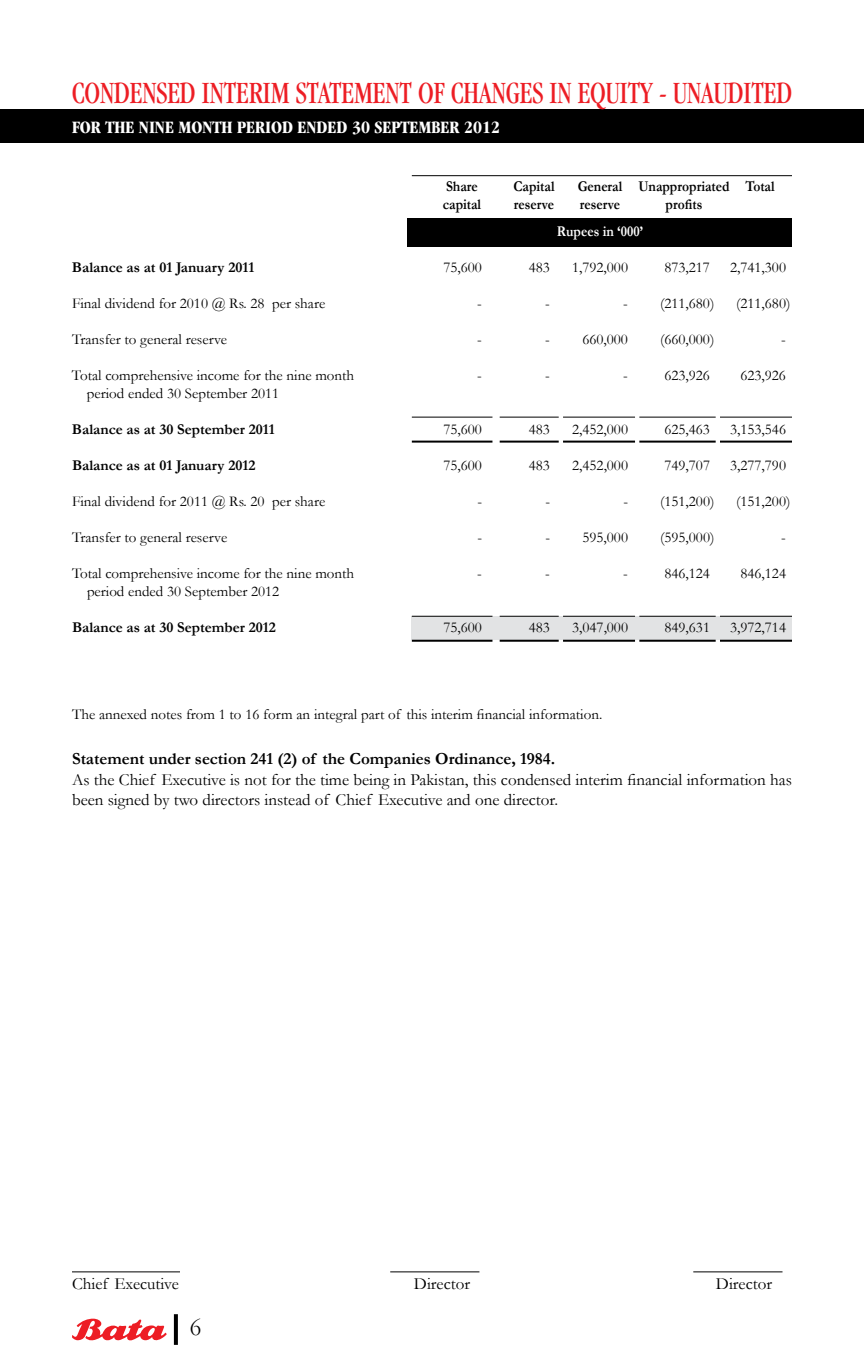
<style>
.page{position:relative;width:864px;height:1368px;background:#fff}
.page>*{position:absolute;margin:0;border:0;box-sizing:border-box;transform-origin:0 0}
.t1{font:condensed 32px "Garamond";color:#ed1d24;scale:.88 1}
.t2{font:300 22px "Garamond";color:#000}
.t3{font:700 condensed 18px "Garamond";color:#fff}
.t4{font:17px/20.4px "Garamond";color:#000}
.t5{font:700 17px "Garamond";color:#000}
.t6{font:15px "Garamond";color:#000}
.t7{font:700 15px "Garamond";color:#000}
.t8{font:700 15px "Garamond";color:#000;scale:.9 1}
.t9{font:700 15px "Garamond";color:#fff;scale:.9 1}
</style>
<div class="page">
<svg style="left:72px;top:1319px;width:95px;height:22px"></svg>
<svg style="left:174px;top:1314px;width:4px;height:31px"></svg>
<div style="left:0;top:109px;width:864px;height:34px;background:#000"></div>
<div style="left:412px;top:617px;width:380px;height:23px;background:#e2e3e4"></div>
<div style="left:408px;top:218px;width:384px;height:28px;background:#000"></div>
<hr style="left:412px;top:175px;width:380px;height:1px;background:#000">
<hr style="left:412px;top:616px;width:80px;height:1px;background:#000">
<hr style="left:500px;top:616px;width:59px;height:1px;background:#000">
<hr style="left:563px;top:616px;width:72px;height:1px;background:#000">
<hr style="left:639px;top:616px;width:77px;height:1px;background:#000">
<hr style="left:720px;top:616px;width:72px;height:1px;background:#000">
<hr style="left:412px;top:640px;width:80px;height:2px;background:#000">
<hr style="left:500px;top:640px;width:59px;height:2px;background:#000">
<hr style="left:563px;top:640px;width:72px;height:2px;background:#000">
<hr style="left:639px;top:640px;width:77px;height:2px;background:#000">
<hr style="left:720px;top:640px;width:72px;height:2px;background:#000">
<hr style="left:412px;top:417px;width:80px;height:1px;background:#000">
<hr style="left:500px;top:417px;width:59px;height:1px;background:#000">
<hr style="left:563px;top:417px;width:72px;height:1px;background:#000">
<hr style="left:639px;top:417px;width:77px;height:1px;background:#000">
<hr style="left:720px;top:417px;width:72px;height:1px;background:#000">
<hr style="left:412px;top:441px;width:80px;height:2px;background:#000">
<hr style="left:500px;top:441px;width:59px;height:2px;background:#000">
<hr style="left:563px;top:441px;width:72px;height:2px;background:#000">
<hr style="left:639px;top:441px;width:77px;height:2px;background:#000">
<hr style="left:720px;top:441px;width:72px;height:2px;background:#000">
<hr style="left:693px;top:1272px;width:90px;height:1px;background:#000">
<hr style="left:390px;top:1272px;width:89px;height:1px;background:#000">
<hr style="left:72px;top:1272px;width:108px;height:1px;background:#000">
<h1 class="t1" style="left:72px;top:75px;width:820px">CONDENSED INTERIM STATEMENT OF CHANGES IN EQUITY - UNAUDITED</h1>
<p class="t3" style="left:72px;top:117px;width:237px">FOR THE NINE MONTH PERIOD ENDED</p>
<p class="t3" style="left:352px;top:117px;width:149px">30 SEPTEMBER 2012</p>
<p class="t8" style="left:446px;top:178px;width:37px">Share</p>
<p class="t8" style="left:513px;top:178px;width:47px">Capital</p>
<p class="t8" style="left:578px;top:178px;width:220px">General Unappropriated Total</p>
<p class="t8" style="left:443px;top:196px;width:44px">capital</p>
<p class="t8" style="left:514px;top:196px;width:47px">reserve</p>
<p class="t8" style="left:580px;top:196px;width:47px">reserve</p>
<p class="t8" style="left:666px;top:196px;width:42px">profits</p>
<p class="t9" style="left:557px;top:223px;width:97px">Rupees in ‘000’</p>
<p class="t7" style="left:72px;top:259px;width:184px">Balance as at 01 January 2011</p>
<p class="t6" style="left:444px;top:259px;width:40px">75,600</p>
<p class="t6" style="left:529px;top:259px;width:23px">483</p>
<p class="t6" style="left:572px;top:259px;width:57px">1,792,000</p>
<p class="t6" style="left:665px;top:259px;width:47px">873,217</p>
<p class="t6" style="left:730px;top:259px;width:57px">2,741,300</p>
<p class="t6" style="left:72px;top:295px;width:255px">Final dividend for 2010 @ Rs. 28 per share</p>
<p class="t6" style="left:477px;top:295px;width:6px">-</p>
<p class="t6" style="left:545px;top:295px;width:6px">-</p>
<p class="t6" style="left:623px;top:295px;width:93px">- (211,680)</p>
<p class="t6" style="left:736px;top:295px;width:56px">(211,680)</p>
<p class="t6" style="left:72px;top:331px;width:157px">Transfer to general reserve</p>
<p class="t6" style="left:477px;top:331px;width:6px">-</p>
<p class="t6" style="left:545px;top:331px;width:84px">- 660,000</p>
<p class="t6" style="left:660px;top:331px;width:56px">(660,000)</p>
<p class="t6" style="left:781px;top:331px;width:6px">-</p>
<p class="t6" style="left:72px;top:367px;width:284px">Total comprehensive income for the nine month</p>
<p class="t6" style="left:477px;top:367px;width:6px">-</p>
<p class="t6" style="left:545px;top:367px;width:6px">-</p>
<p class="t6" style="left:623px;top:367px;width:6px">-</p>
<p class="t6" style="left:665px;top:367px;width:47px">623,926</p>
<p class="t6" style="left:741px;top:367px;width:47px">623,926</p>
<p class="t6" style="left:87px;top:385px;width:194px">period ended 30 September 2011</p>
<p class="t7" style="left:72px;top:421px;width:204px">Balance as at 30 September 2011</p>
<p class="t6" style="left:444px;top:421px;width:40px">75,600</p>
<p class="t6" style="left:529px;top:421px;width:23px">483</p>
<p class="t6" style="left:572px;top:421px;width:57px">2,452,000</p>
<p class="t6" style="left:665px;top:421px;width:47px">625,463</p>
<p class="t6" style="left:730px;top:421px;width:57px">3,153,546</p>
<p class="t7" style="left:72px;top:457px;width:185px">Balance as at 01 January 2012</p>
<p class="t6" style="left:444px;top:457px;width:40px">75,600</p>
<p class="t6" style="left:529px;top:457px;width:23px">483</p>
<p class="t6" style="left:572px;top:457px;width:57px">2,452,000</p>
<p class="t6" style="left:665px;top:457px;width:47px">749,707</p>
<p class="t6" style="left:730px;top:457px;width:57px">3,277,790</p>
<p class="t6" style="left:72px;top:493px;width:255px">Final dividend for 2011 @ Rs. 20 per share</p>
<p class="t6" style="left:477px;top:493px;width:6px">-</p>
<p class="t6" style="left:545px;top:493px;width:6px">-</p>
<p class="t6" style="left:623px;top:493px;width:93px">- (151,200)</p>
<p class="t6" style="left:736px;top:493px;width:56px">(151,200)</p>
<p class="t6" style="left:72px;top:529px;width:157px">Transfer to general reserve</p>
<p class="t6" style="left:477px;top:529px;width:6px">-</p>
<p class="t6" style="left:545px;top:529px;width:84px">- 595,000</p>
<p class="t6" style="left:660px;top:529px;width:56px">(595,000)</p>
<p class="t6" style="left:781px;top:529px;width:6px">-</p>
<p class="t6" style="left:72px;top:565px;width:284px">Total comprehensive income for the nine month</p>
<p class="t6" style="left:477px;top:565px;width:6px">-</p>
<p class="t6" style="left:545px;top:565px;width:6px">-</p>
<p class="t6" style="left:623px;top:565px;width:6px">-</p>
<p class="t6" style="left:665px;top:565px;width:47px">846,124</p>
<p class="t6" style="left:741px;top:565px;width:47px">846,124</p>
<p class="t6" style="left:87px;top:583px;width:194px">period ended 30 September 2012</p>
<p class="t7" style="left:72px;top:619px;width:205px">Balance as at 30 September 2012</p>
<p class="t6" style="left:444px;top:619px;width:40px">75,600</p>
<p class="t6" style="left:529px;top:619px;width:23px">483</p>
<p class="t6" style="left:572px;top:619px;width:57px">3,047,000</p>
<p class="t6" style="left:665px;top:619px;width:47px">849,631</p>
<p class="t6" style="left:730px;top:619px;width:57px">3,972,714</p>
<p class="t6" style="left:72px;top:705px;width:532px">The annexed notes from 1 to 16 form an integral part of this interim financial information.</p>
<p class="t5" style="left:72px;top:749px;width:485px">Statement under section 241 (2) of the Companies Ordinance, 1984.</p>
<p class="t4" style="left:72px;top:769px;width:721px">As the Chief Executive is not for the time being in Pakistan, this condensed interim financial information has been signed by two directors instead of Chief Executive and one director.</p>
<p class="t4" style="left:72px;top:1273px;width:108px">Chief Executive</p>
<p class="t4" style="left:414px;top:1273px;width:58px">Director</p>
<p class="t4" style="left:716px;top:1273px;width:58px">Director</p>
<h2 class="t2" style="left:190px;top:1317px;width:12px">6</h2>
</div>
